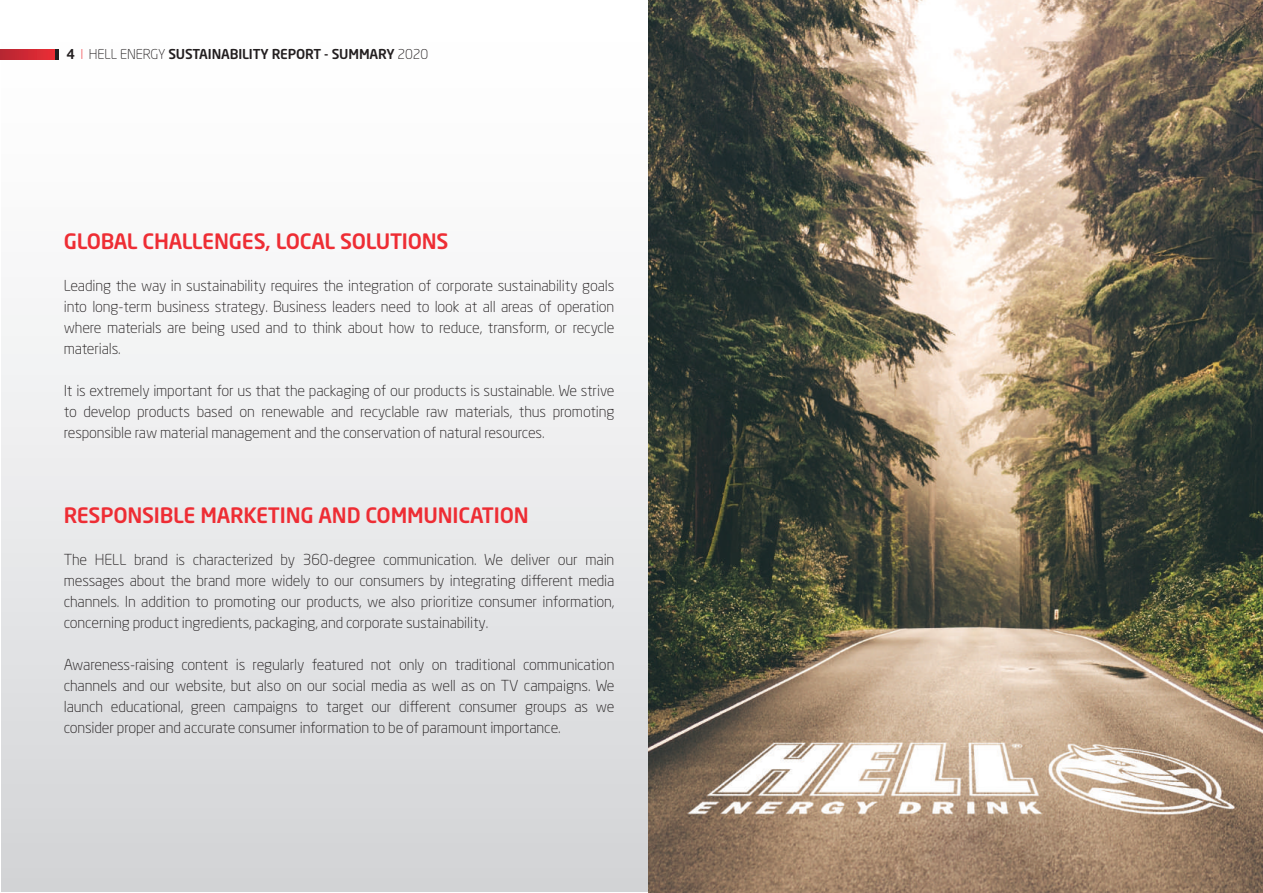
<style>
.page{position:relative;width:1263px;height:893px;background:#fff}
.page>*{position:absolute;margin:0;border:0;box-sizing:border-box;transform-origin:0 0}
.t1{font:500 21px "Neo Sans Pro";letter-spacing:-.01em;color:#ee2d34}
.t2{font:300 15px/21px "Neo Sans Pro";letter-spacing:-.01em;color:#231f20;text-align:justify}
.t3{font:500 13.5px "Neo Sans Pro";letter-spacing:-.01em;color:#231f20}
.s1{font-weight:300;color:#ee2d34}
.s2{font-weight:300}
</style>
<div class="page">
<div style="left:2px;top:0;width:1261px;height:891px;background:linear-gradient(to bottom,#fff,#d4d6d8)"></div>
<svg style="left:0;top:50px;width:56px;height:10px"></svg>
<svg style="left:56px;top:50px;width:3px;height:10px"></svg>
<img style="left:648px;top:0;width:615px;height:893px">
<p class="t3" style="left:67px;top:46px;width:363px">4 <span class="s1">I</span> <span class="s2">HELL ENERGY</span> SUSTAINABILITY REPORT - SUMMARY <span class="s2">2020</span></p>
<h1 class="t1" style="left:64px;top:228px;width:386px">GLOBAL CHALLENGES, LOCAL SOLUTIONS</h1>
<p class="t2" style="left:64px;top:275px;width:552px">Leading the way in sustainability requires the integration of corporate sustainability goals into long-term business strategy. Business leaders need to look at all areas of operation where materials are being used and to think about how to reduce, transform, or recycle materials.</p>
<p class="t2" style="left:64px;top:380px;width:552px">It is extremely important for us that the packaging of our products is sustainable. We strive to develop products based on renewable and recyclable raw materials, thus promoting responsible raw material management and the conservation of natural resources.</p>
<h1 class="t1" style="left:64px;top:502px;width:466px">RESPONSIBLE MARKETING AND COMMUNICATION</h1>
<p class="t2" style="left:64px;top:549px;width:552px">The HELL brand is characterized by 360-degree communication. We deliver our main messages about the brand more widely to our consumers by integrating different media channels. In addition to promoting our products, we also prioritize consumer information, concerning product ingredients, packaging, and corporate sustainability.</p>
<p class="t2" style="left:64px;top:654px;width:552px">Awareness-raising content is regularly featured not only on traditional communication channels and our website, but also on our social media as well as on TV campaigns. We launch educational, green campaigns to target our different consumer groups as we consider proper and accurate consumer information to be of paramount importance.</p>
</div>
